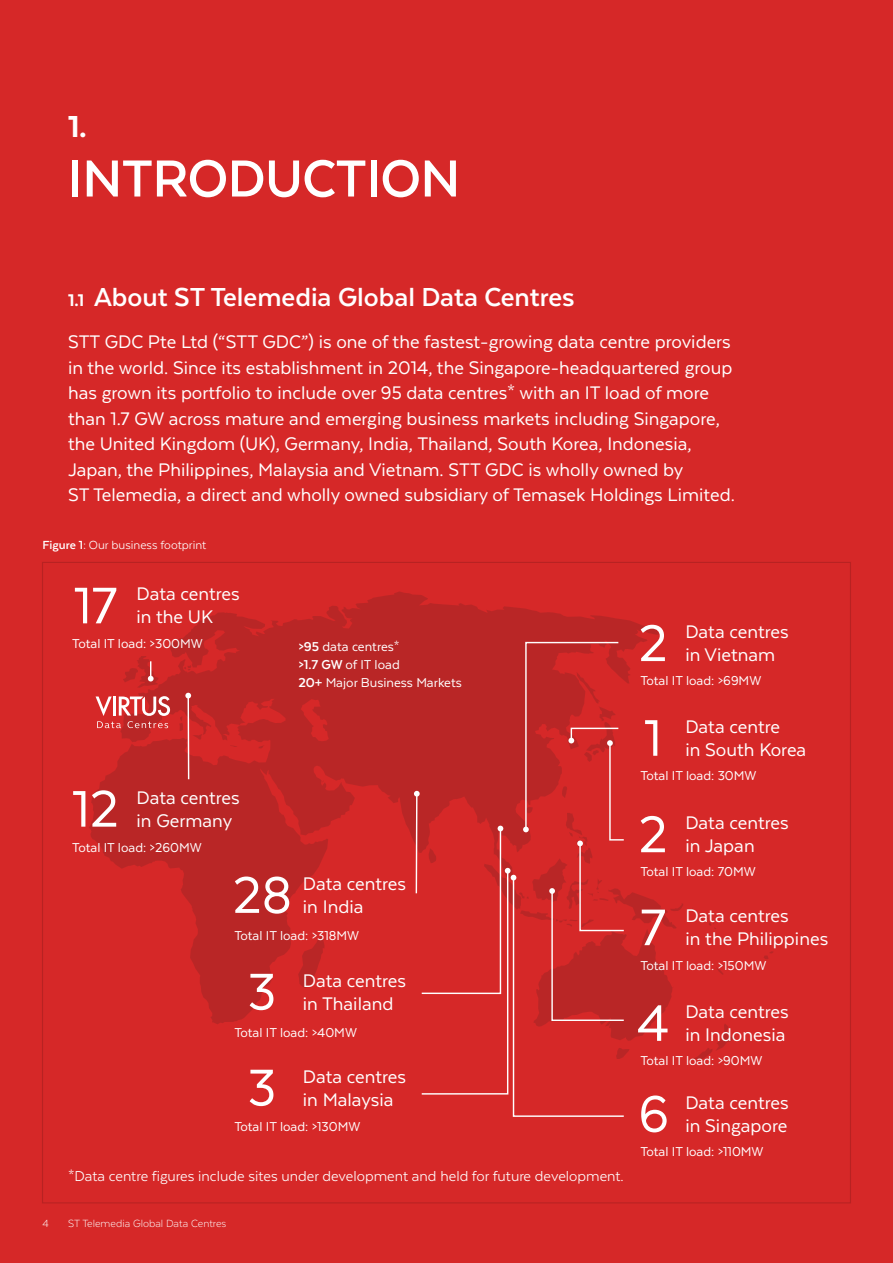
<style>
.page{position:relative;width:893px;height:1263px;background:#d62828}
.page>*{position:absolute;margin:0;border:0;box-sizing:border-box;transform-origin:0 0}
.HEADER_2{font:700 60px "Texta";letter-spacing:-.01em;color:#fff}
.HEADER_5{font:59.25px "Texta";color:#fff}
.HEADER_2-2{font:800 34.95px "Texta";color:#fff}
.HEADER_3{font:700 30px "Texta";color:#fff}
.Intro_white{font:21px/25.5px "Texta";color:#fff}
.BODY{font:21px/23px "Texta";color:#fff}
._0__BODY{font:16.5px "Texta";color:#fff}
._0__BODY-2{font:14.85px "Texta";color:#fff}
.Figure_caption{font:13.5px "Texta";color:#fff}
.t1{font:300 12px "Texta";color:#fff}
.s1{font-weight:800;font-size:19.5px}
.s2{font-weight:700}
</style>
<div class="page">
<svg style="left:89px;top:591px;width:570px;height:433px;fill:#b92626"></svg>
<svg style="left:764px;top:951px;width:9px;height:8px"></svg>
<svg style="left:298px;top:935px;width:27px;height:53px"></svg>
<svg style="left:96px;top:696px;width:74px;height:32px"></svg>
<hr style="left:188px;top:696px;width:1px;height:83px;background:#fff">
<svg style="left:185px;top:693px;width:6px;height:5px"></svg>
<svg style="left:123px;top:656px;width:35px;height:32px"></svg>
<svg style="left:414px;top:641px;width:321px;height:476px"></svg>
<p class="HEADER_2-2" style="left:68px;top:109px;width:20px">1.</p>
<p class="HEADER_2" style="left:68px;top:148px;width:394px">INTRODUCTION</p>
<p class="HEADER_3" style="left:68px;top:281px;width:508px"><span class="s1">1.1</span> About ST Telemedia Global Data Centres</p>
<p class="Intro_white" style="left:68px;top:329px;width:668px">STT GDC Pte Ltd (“STT GDC”) is one of the fastest-growing data centre providers in the world. Since its establishment in 2014, the Singapore-headquartered group has grown its portfolio to include over 95 data centres* with an IT load of more than 1.7 GW across mature and emerging business markets including Singapore, the United Kingdom (UK), Germany, India, Thailand, South Korea, Indonesia, Japan, the Philippines, Malaysia and Vietnam. STT GDC is wholly owned by<br>ST Telemedia, a direct and wholly owned subsidiary of Temasek Holdings Limited.</p>
<p class="Figure_caption" style="left:43px;top:538px;width:165px"><span class="s2">Figure 1:</span> Our business footprint</p>
<p class="HEADER_5" style="left:74px;top:575px;width:45px">17</p>
<p class="BODY" style="left:137px;top:582px;width:105px">Data centres</p>
<p class="BODY" style="left:137px;top:605px;width:78px">in the UK</p>
<p class="_0__BODY-2" style="left:72px;top:636px;width:132px">Total IT load: &gt;300MW</p>
<p class="_0__BODY-2" style="left:298px;top:639px;width:103px"><span class="s2">&gt;95</span> data centres*</p>
<p class="_0__BODY-2" style="left:298px;top:657px;width:103px"><span class="s2">&gt;1.7 GW</span> of IT load</p>
<p class="_0__BODY-2" style="left:298px;top:675px;width:165px"><span class="s2">20+</span> Major Business Markets</p>
<p class="HEADER_5" style="left:72px;top:778px;width:48px">12</p>
<p class="BODY" style="left:137px;top:786px;width:105px">Data centres in Germany</p>
<p class="_0__BODY-2" style="left:72px;top:840px;width:131px">Total IT load: &gt;260MW</p>
<p class="HEADER_5" style="left:233px;top:865px;width:61px">28</p>
<p class="BODY" style="left:303px;top:872px;width:105px">Data centres in India</p>
<p class="_0__BODY-2" style="left:234px;top:928px;width:126px">Total IT load: &gt;318MW</p>
<p class="HEADER_5" style="left:247px;top:961px;width:30px">3</p>
<p class="BODY" style="left:303px;top:969px;width:105px">Data centres in Thailand</p>
<p class="_0__BODY-2" style="left:234px;top:1024px;width:124px">Total IT load: &gt;40MW</p>
<p class="HEADER_5" style="left:638px;top:613px;width:31px">2</p>
<p class="BODY" style="left:685px;top:620px;width:105px">Data centres in Vietnam</p>
<p class="_0__BODY-2" style="left:640px;top:673px;width:122px">Total IT load: &gt;69MW</p>
<p class="HEADER_5" style="left:644px;top:708px;width:19px">1</p>
<p class="BODY" style="left:685px;top:715px;width:122px">Data centre<br>in South Korea</p>
<p class="_0__BODY-2" style="left:640px;top:768px;width:118px">Total IT load: 30MW</p>
<p class="HEADER_5" style="left:638px;top:804px;width:31px">2</p>
<p class="BODY" style="left:685px;top:811px;width:105px">Data centres</p>
<p class="BODY" style="left:685px;top:834px;width:71px">in Japan</p>
<p class="_0__BODY-2" style="left:640px;top:864px;width:117px">Total IT load: 70MW</p>
<p class="HEADER_5" style="left:640px;top:897px;width:27px">7</p>
<p class="BODY" style="left:685px;top:904px;width:105px">Data centres</p>
<p class="BODY" style="left:685px;top:927px;width:144px">in the Philippines</p>
<p class="_0__BODY-2" style="left:640px;top:958px;width:127px">Total IT load: &gt;150MW</p>
<p class="HEADER_5" style="left:637px;top:993px;width:34px">4</p>
<p class="BODY" style="left:685px;top:1000px;width:105px">Data centres</p>
<p class="BODY" style="left:685px;top:1023px;width:101px">in Indonesia</p>
<p class="_0__BODY-2" style="left:640px;top:1053px;width:124px">Total IT load: &gt;90MW</p>
<p class="HEADER_5" style="left:247px;top:1057px;width:30px">3</p>
<p class="BODY" style="left:303px;top:1065px;width:105px">Data centres</p>
<p class="BODY" style="left:303px;top:1088px;width:92px">in Malaysia</p>
<p class="BODY" style="left:685px;top:1091px;width:105px">Data centres</p>
<p class="HEADER_5" style="left:638px;top:1084px;width:32px">6</p>
<p class="BODY" style="left:685px;top:1114px;width:103px">in Singapore</p>
<p class="_0__BODY-2" style="left:234px;top:1118px;width:128px">Total IT load: &gt;130MW</p>
<p class="_0__BODY" style="left:68px;top:1167px;width:557px">*Data centre figures include sites under development and held for future development.</p>
<p class="t1" style="left:43px;top:1217px;width:8px">4</p>
<p class="t1" style="left:68px;top:1217px;width:160px">ST Telemedia Global Data Centres</p>
<p class="_0__BODY-2" style="left:640px;top:1144px;width:125px">Total IT load: &gt;110MW</p>
</div>
